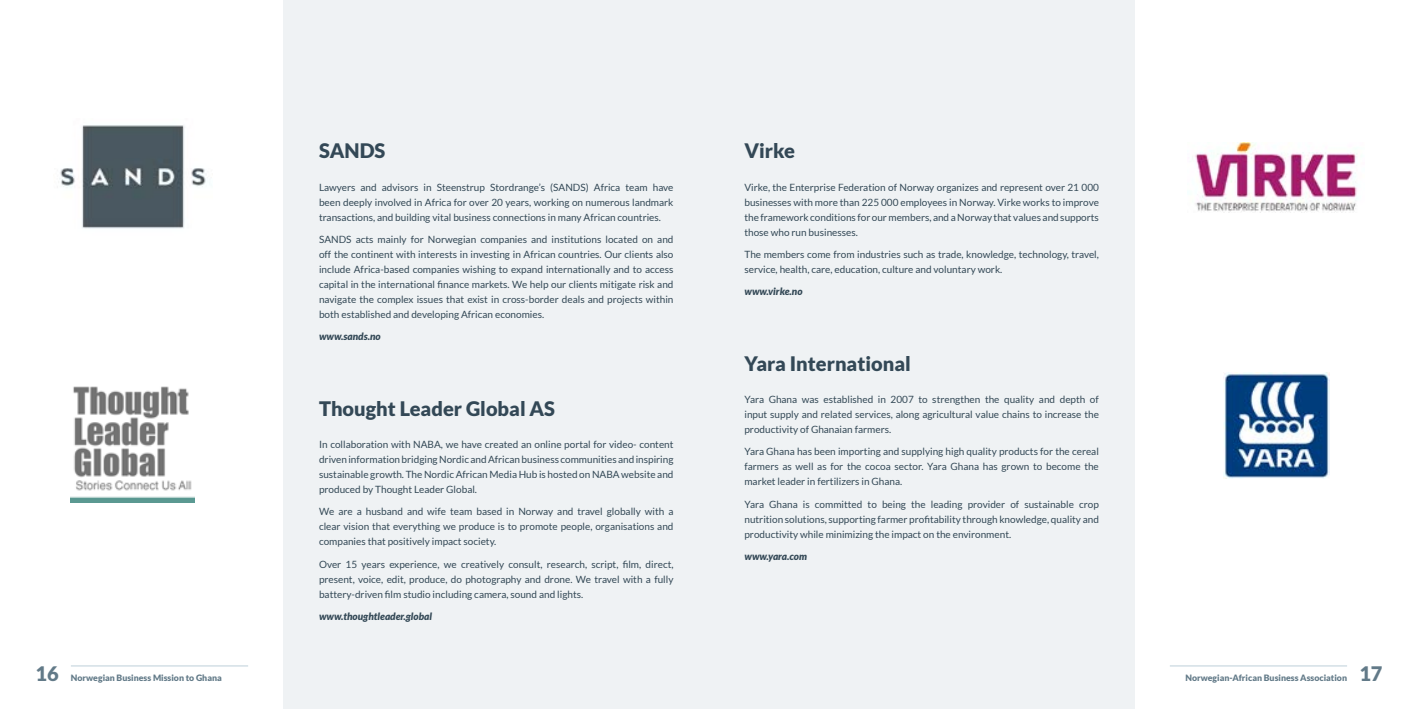
<style>
.page{position:relative;width:1418px;height:709px;background:#fff}
.page>*{position:absolute;margin:0;border:0;box-sizing:border-box;transform-origin:0 0}
.t1{font:900 20px "Lato";color:#334856}
.t2{font:900 20px "Lato";color:#627a88}
.t3{font:10px/15px "Lato";color:#334856;text-align:justify}
.t4{font:italic 900 10px "Lato";color:#334856}
.t5{font:900 8.75px "Lato";color:#627a88}
</style>
<div class="page">
<div style="left:283px;top:0;width:426px;height:709px;background:#eff2f4"></div>
<div style="left:709px;top:0;width:425px;height:709px;background:#eff2f4"></div>
<hr style="left:71px;top:665px;width:177px;height:1px;background:#bdd0d9">
<hr style="left:1169px;top:665px;width:177px;height:1px;background:#bdd0d9">
<img style="left:60px;top:125px;width:146px;height:104px">
<img style="left:71px;top:386px;width:124px;height:116px">
<img style="left:1195px;top:142px;width:163px;height:70px">
<img style="left:1223px;top:372px;width:106px;height:106px">
<h1 class="t1" style="left:319px;top:139px;width:68px">SANDS</h1>
<p class="t3" style="left:319px;top:179px;width:356px">Lawyers and advisors in Steenstrup Stordrange’s (SANDS) Africa team have been deeply involved in Africa for over 20 years, working on numerous landmark transactions, and building vital business connections in many African countries.</p>
<p class="t3" style="left:319px;top:231px;width:356px">SANDS acts mainly for Norwegian companies and institutions located on and off the continent with interests in investing in African countries. Our clients also include Africa-based companies wishing to expand internationally and to access capital in the international finance markets. We help our clients mitigate risk and navigate the complex issues that exist in cross-border deals and projects within both established and developing African economies.</p>
<p class="t4" style="left:319px;top:330px;width:63px">www.sands.no</p>
<h1 class="t1" style="left:319px;top:396px;width:237px">Thought Leader Global AS</h1>
<p class="t3" style="left:319px;top:437px;width:356px">In collaboration with NABA, we have created an online portal for video- content driven information bridging Nordic and African business communities and inspiring sustainable growth. The Nordic African Media Hub is hosted on NABA website and produced by Thought Leader Global.</p>
<p class="t3" style="left:319px;top:504px;width:356px">We are a husband and wife team based in Norway and travel globally with a clear vision that everything we produce is to promote people, organisations and companies that positively impact society.</p>
<p class="t3" style="left:319px;top:556px;width:356px">Over 15 years experience, we creatively consult, research, script, film, direct, present, voice, edit, produce, do photography and drone. We travel with a fully battery-driven film studio including camera, sound and lights.</p>
<p class="t4" style="left:319px;top:610px;width:114px">www.thoughtleader.global</p>
<h1 class="t1" style="left:744px;top:139px;width:52px">Virke</h1>
<p class="t3" style="left:744px;top:179px;width:356px">Virke, the Enterprise Federation of Norway organizes and represent over 21 000 businesses with more than 225 000 employees in Norway. Virke works to improve the framework conditions for our members, and a Norway that values and supports those who run businesses.</p>
<p class="t3" style="left:744px;top:246px;width:356px">The members come from industries such as trade, knowledge, technology, travel, service, health, care, education, culture and voluntary work.</p>
<p class="t4" style="left:744px;top:285px;width:60px">www.virke.no</p>
<h1 class="t1" style="left:744px;top:351px;width:168px">Yara International</h1>
<p class="t3" style="left:744px;top:392px;width:356px">Yara Ghana was established in 2007 to strengthen the quality and depth of input supply and related services, along agricultural value chains to increase the productivity of Ghanaian farmers.</p>
<p class="t3" style="left:744px;top:444px;width:356px">Yara Ghana has been importing and supplying high quality products for the cereal farmers as well as for the cocoa sector. Yara Ghana has grown to become the market leader in fertilizers in Ghana.</p>
<p class="t3" style="left:744px;top:496px;width:356px">Yara Ghana is committed to being the leading provider of sustainable crop nutrition solutions, supporting farmer profitability through knowledge, quality and productivity while minimizing the impact on the environment.</p>
<p class="t4" style="left:744px;top:550px;width:64px">www.yara.com</p>
<h1 class="t2" style="left:35px;top:661px;width:25px">16</h1>
<p class="t5" style="left:71px;top:672px;width:152px">Norwegian Business Mission to Ghana</p>
<p class="t5" style="left:1185px;top:672px;width:163px">Norwegian-African Business Association</p>
<h1 class="t2" style="left:1359px;top:661px;width:25px">17</h1>
</div>
